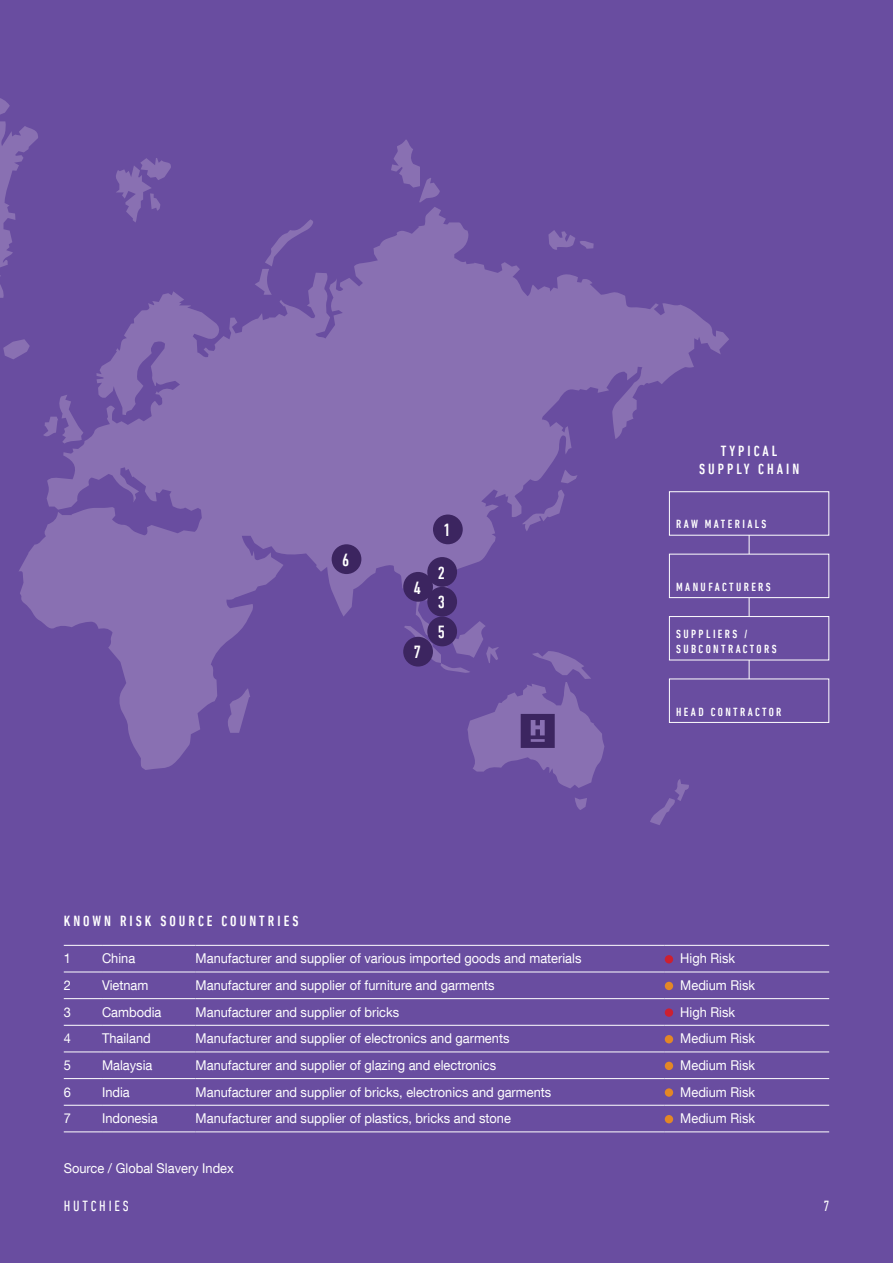
<style>
.page{position:relative;width:893px;height:1263px;background:#694da0}
.page>*{position:absolute;margin:0;border:0;box-sizing:border-box;transform-origin:0 0}
.t1{font:500 condensed 18px/29.7px "DIN Next LT Pro";color:#fff}
.t2{font:500 condensed 15px/18px "DIN Next LT Pro";letter-spacing:.2em;color:#fff;text-align:center}
.t3{font:condensed 15px "DIN Next LT Pro";letter-spacing:.19em;color:#fff}
.t4{font:condensed 15px "DIN Next LT Pro";letter-spacing:.19em;color:#fff;scale:.95 1}
.t5{font:13.5px "Helvetica Neue LT Com";color:#fff;scale:.95 1}
.t6{font:500 condensed 12px/15px "DIN Next LT Pro";letter-spacing:.2em;color:#fff}
</style>
<div class="page">
<hr style="left:749px;top:513px;width:1px;height:188px;background:#fff">
<div style="left:669px;top:492px;width:160px;height:43px;background:#694da0"></div>
<div style="left:669px;top:491px;width:160px;height:45px;border:1px solid #fff"></div>
<div style="left:669px;top:554px;width:160px;height:44px;background:#694da0"></div>
<div style="left:669px;top:554px;width:160px;height:44px;border:1px solid #fff"></div>
<div style="left:669px;top:616px;width:160px;height:44px;background:#694da0"></div>
<div style="left:669px;top:616px;width:160px;height:44px;border:1px solid #fff"></div>
<div style="left:669px;top:679px;width:160px;height:43px;background:#694da0"></div>
<div style="left:669px;top:678px;width:160px;height:45px;border:1px solid #fff"></div>
<hr style="left:64px;top:945px;width:38px;height:1px;background:#fff">
<hr style="left:102px;top:945px;width:94px;height:1px;background:#fff">
<hr style="left:196px;top:945px;width:469px;height:1px;background:#fff">
<hr style="left:665px;top:945px;width:164px;height:1px;background:#fff">
<hr style="left:64px;top:971px;width:38px;height:1px;background:#fff">
<hr style="left:102px;top:971px;width:94px;height:1px;background:#fff">
<hr style="left:196px;top:971px;width:469px;height:1px;background:#fff">
<hr style="left:665px;top:971px;width:164px;height:1px;background:#fff">
<hr style="left:64px;top:998px;width:38px;height:1px;background:#fff">
<hr style="left:102px;top:998px;width:94px;height:1px;background:#fff">
<hr style="left:196px;top:998px;width:469px;height:1px;background:#fff">
<hr style="left:665px;top:998px;width:164px;height:1px;background:#fff">
<hr style="left:64px;top:1025px;width:38px;height:1px;background:#fff">
<hr style="left:102px;top:1025px;width:94px;height:1px;background:#fff">
<hr style="left:196px;top:1025px;width:469px;height:1px;background:#fff">
<hr style="left:665px;top:1025px;width:164px;height:1px;background:#fff">
<hr style="left:64px;top:1051px;width:38px;height:1px;background:#fff">
<hr style="left:102px;top:1051px;width:94px;height:1px;background:#fff">
<hr style="left:196px;top:1051px;width:469px;height:1px;background:#fff">
<hr style="left:665px;top:1051px;width:164px;height:1px;background:#fff">
<hr style="left:64px;top:1078px;width:38px;height:1px;background:#fff">
<hr style="left:102px;top:1078px;width:94px;height:1px;background:#fff">
<hr style="left:196px;top:1078px;width:469px;height:1px;background:#fff">
<hr style="left:665px;top:1078px;width:164px;height:1px;background:#fff">
<hr style="left:64px;top:1105px;width:38px;height:1px;background:#fff">
<hr style="left:102px;top:1105px;width:94px;height:1px;background:#fff">
<hr style="left:196px;top:1105px;width:469px;height:1px;background:#fff">
<hr style="left:665px;top:1105px;width:164px;height:1px;background:#fff">
<hr style="left:64px;top:1131px;width:38px;height:1px;background:#fff">
<hr style="left:102px;top:1131px;width:94px;height:1px;background:#fff">
<hr style="left:196px;top:1131px;width:469px;height:1px;background:#fff">
<hr style="left:665px;top:1131px;width:164px;height:1px;background:#fff">
<div style="left:665px;top:955px;width:8px;height:8px;background:#cd2030;border-radius:50%"></div>
<div style="left:665px;top:982px;width:8px;height:8px;background:#e38725;border-radius:50%"></div>
<div style="left:665px;top:1008px;width:8px;height:9px;background:#cd2030;border-radius:50%"></div>
<div style="left:665px;top:1035px;width:8px;height:8px;background:#e38725;border-radius:50%"></div>
<div style="left:665px;top:1062px;width:8px;height:8px;background:#e38725;border-radius:50%"></div>
<div style="left:665px;top:1088px;width:8px;height:9px;background:#e38725;border-radius:50%"></div>
<div style="left:665px;top:1115px;width:8px;height:8px;background:#e38725;border-radius:50%"></div>
<svg style="left:19px;top:207px;width:710px;height:563px"></svg>
<svg style="left:226px;top:688px;width:24px;height:45px"></svg>
<svg style="left:522px;top:490px;width:42px;height:41px"></svg>
<svg style="left:0;top:98px;width:39px;height:287px"></svg>
<svg style="left:391px;top:140px;width:49px;height:62px"></svg>
<svg style="left:255px;top:219px;width:58px;height:76px"></svg>
<svg style="left:43px;top:395px;width:40px;height:49px"></svg>
<svg style="left:650px;top:779px;width:39px;height:46px"></svg>
<svg style="left:561px;top:470px;width:16px;height:13px"></svg>
<svg style="left:115px;top:158px;width:57px;height:65px"></svg>
<svg style="left:575px;top:798px;width:12px;height:12px"></svg>
<svg style="left:548px;top:230px;width:46px;height:20px"></svg>
<div style="left:433px;top:514px;width:30px;height:30px;background:#3c2560;border-radius:50%"></div>
<div style="left:427px;top:557px;width:30px;height:30px;background:#3c2560;border-radius:50%"></div>
<div style="left:427px;top:587px;width:30px;height:30px;background:#3c2560;border-radius:50%"></div>
<div style="left:403px;top:572px;width:30px;height:30px;background:#3c2560;border-radius:50%"></div>
<div style="left:427px;top:617px;width:30px;height:29px;background:#3c2560;border-radius:50%"></div>
<div style="left:332px;top:544px;width:29px;height:30px;background:#3c2560;border-radius:50%"></div>
<svg style="left:404px;top:621px;width:200px;height:167px"></svg>
<h1 class="t1" style="left:342px;top:545px;width:9px">6</h1>
<h1 class="t1" style="left:414px;top:573px;width:9px">4</h1>
<h1 class="t1" style="left:414px;top:637px;width:9px">7</h1>
<h1 class="t1" style="left:444px;top:515px;width:9px">1</h1>
<h1 class="t1" style="left:438px;top:558px;width:9px">2<br>3</h1>
<h1 class="t1" style="left:438px;top:617px;width:9px">5</h1>
<p class="t2" style="left:699px;top:441px;width:102px">TYPICAL<br>SUPPLY CHAIN</p>
<p class="t6" style="left:676px;top:517px;width:92px">RAW MATERIALS</p>
<p class="t6" style="left:676px;top:579px;width:96px">MANUFACTURERS</p>
<p class="t6" style="left:676px;top:627px;width:102px">SUPPLIERS /<br>SUBCONTRACTORS</p>
<p class="t6" style="left:676px;top:704px;width:107px">HEAD CONTRACTOR</p>
<p class="t2" style="left:64px;top:912px;width:236px">KNOWN RISK SOURCE COUNTRIES</p>
<p class="t5" style="left:64px;top:950px;width:9px">1</p>
<p class="t5" style="left:102px;top:950px;width:37px">China</p>
<p class="t5" style="left:196px;top:950px;width:408px">Manufacturer and supplier of various imported goods and materials</p>
<p class="t5" style="left:680px;top:950px;width:59px">High Risk</p>
<p class="t5" style="left:64px;top:977px;width:9px">2</p>
<p class="t5" style="left:102px;top:977px;width:50px">Vietnam</p>
<p class="t5" style="left:196px;top:977px;width:316px">Manufacturer and supplier of furniture and garments</p>
<p class="t5" style="left:680px;top:977px;width:80px">Medium Risk</p>
<p class="t5" style="left:64px;top:1004px;width:9px">3</p>
<p class="t5" style="left:102px;top:1004px;width:64px">Cambodia</p>
<p class="t5" style="left:196px;top:1004px;width:216px">Manufacturer and supplier of bricks</p>
<p class="t5" style="left:680px;top:1004px;width:59px">High Risk</p>
<p class="t5" style="left:64px;top:1030px;width:9px">4</p>
<p class="t5" style="left:102px;top:1030px;width:53px">Thailand</p>
<p class="t5" style="left:196px;top:1030px;width:332px">Manufacturer and supplier of electronics and garments</p>
<p class="t5" style="left:680px;top:1030px;width:80px">Medium Risk</p>
<p class="t5" style="left:64px;top:1057px;width:9px">5</p>
<p class="t5" style="left:102px;top:1057px;width:55px">Malaysia</p>
<p class="t5" style="left:196px;top:1057px;width:318px">Manufacturer and supplier of glazing and electronics</p>
<p class="t5" style="left:680px;top:1057px;width:80px">Medium Risk</p>
<p class="t5" style="left:64px;top:1083px;width:9px">6</p>
<p class="t5" style="left:102px;top:1083px;width:31px">India</p>
<p class="t5" style="left:196px;top:1083px;width:376px">Manufacturer and supplier of bricks, electronics and garments</p>
<p class="t5" style="left:680px;top:1083px;width:80px">Medium Risk</p>
<p class="t5" style="left:64px;top:1110px;width:9px">7</p>
<p class="t5" style="left:102px;top:1110px;width:60px">Indonesia</p>
<p class="t5" style="left:196px;top:1110px;width:333px">Manufacturer and supplier of plastics, bricks and stone</p>
<p class="t5" style="left:680px;top:1110px;width:80px">Medium Risk</p>
<p class="t5" style="left:64px;top:1160px;width:180px">Source / Global Slavery Index</p>
<p class="t3" style="left:64px;top:1198px;width:67px">HUTCHIES</p>
<p class="t4" style="left:824px;top:1198px;width:7px">7</p>
</div>
